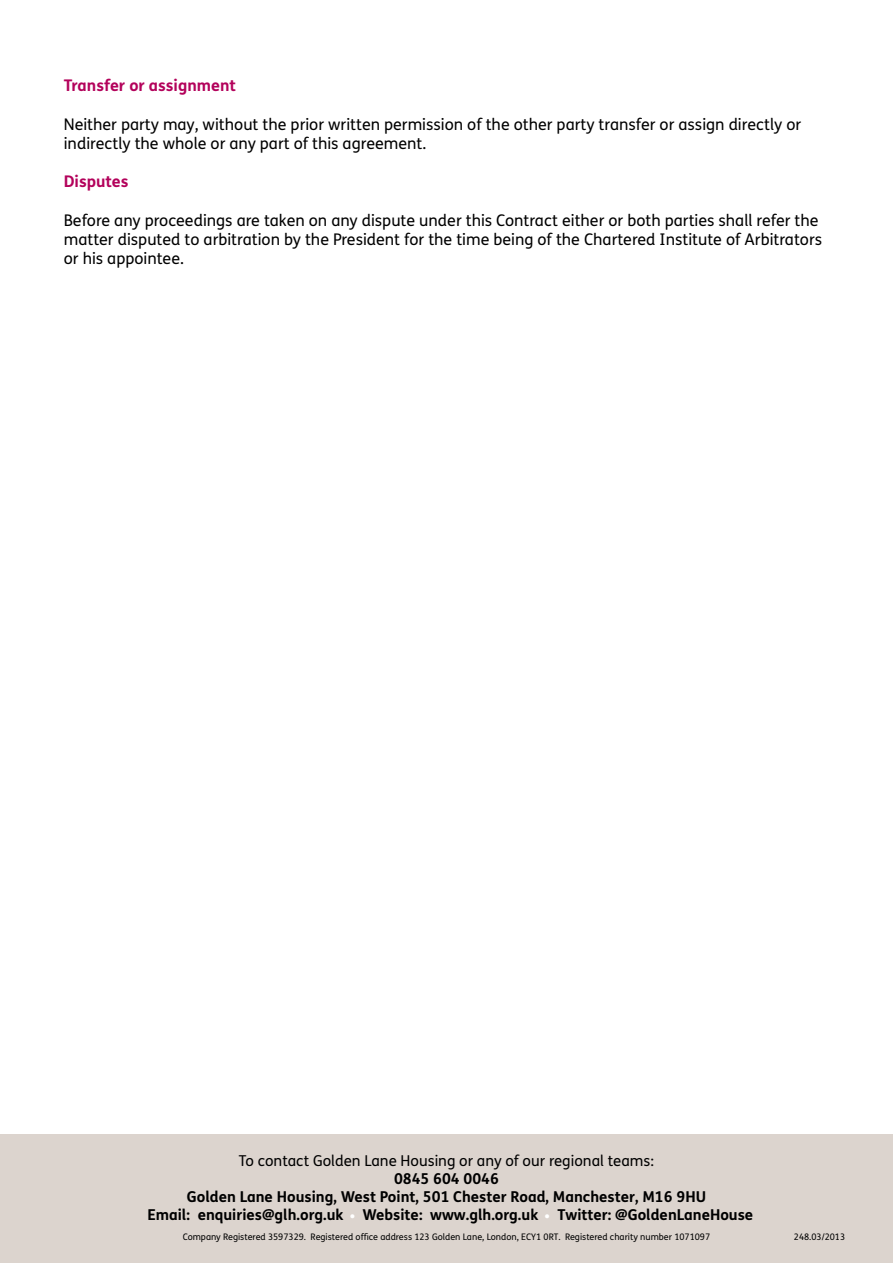
<style>
.page{position:relative;width:893px;height:1263px;background:#fff}
.page>*{position:absolute;margin:0;border:0;box-sizing:border-box;transform-origin:0 0}
.t1{font:30px "FS Mencap";color:#fff}
.t2{font:16.05px/19.2px "FS Mencap";color:#000}
.t3{font:700 16.05px "FS Mencap";color:#b3025b}
.t4{font:700 15px "FS Mencap";color:#000}
.t5{font:15px "FS Mencap";color:#000}
.t6{font:9px "FS Mencap";color:#000}
</style>
<div class="page">
<div style="left:0;top:1134px;width:893px;height:129px;background:#dcd4ce"></div>
<p class="t3" style="left:64px;top:75px;width:174px">Transfer or assignment</p>
<p class="t2" style="left:64px;top:115px;width:739px">Neither party may, without the prior written permission of the other party transfer or assign directly or indirectly the whole or any part of this agreement.</p>
<p class="t3" style="left:64px;top:172px;width:66px">Disputes</p>
<p class="t2" style="left:64px;top:211px;width:760px">Before any proceedings are taken on any dispute under this Contract either or both parties shall refer the matter disputed to arbitration by the President for the time being of the Chartered Institute of Arbitrators or his appointee.</p>
<p class="t5" style="left:239px;top:1152px;width:417px">To contact Golden Lane Housing or any of our regional teams:</p>
<p class="t4" style="left:394px;top:1169px;width:106px">0845 604 0046</p>
<p class="t4" style="left:187px;top:1187px;width:521px">Golden Lane Housing, West Point, 501 Chester Road, Manchester, M16 9HU</p>
<p class="t4" style="left:147px;top:1205px;width:198px">Email: enquiries@glh.org.uk</p>
<p class="t4" style="left:363px;top:1205px;width:177px">Website: www.glh.org.uk</p>
<p class="t4" style="left:557px;top:1205px;width:197px">Twitter: @GoldenLaneHouse</p>
<p class="t6" style="left:183px;top:1231px;width:529px">Company Registered 3597329. Registered office address 123 Golden Lane, London, ECY1 0RT. Registered charity number 1071097</p>
<p class="t6" style="left:794px;top:1231px;width:53px">248.03/2013</p>
<h1 class="t1" style="left:349px;top:1190px;width:9px">.</h1>
<h1 class="t1" style="left:543px;top:1190px;width:9px">.</h1>
</div>
